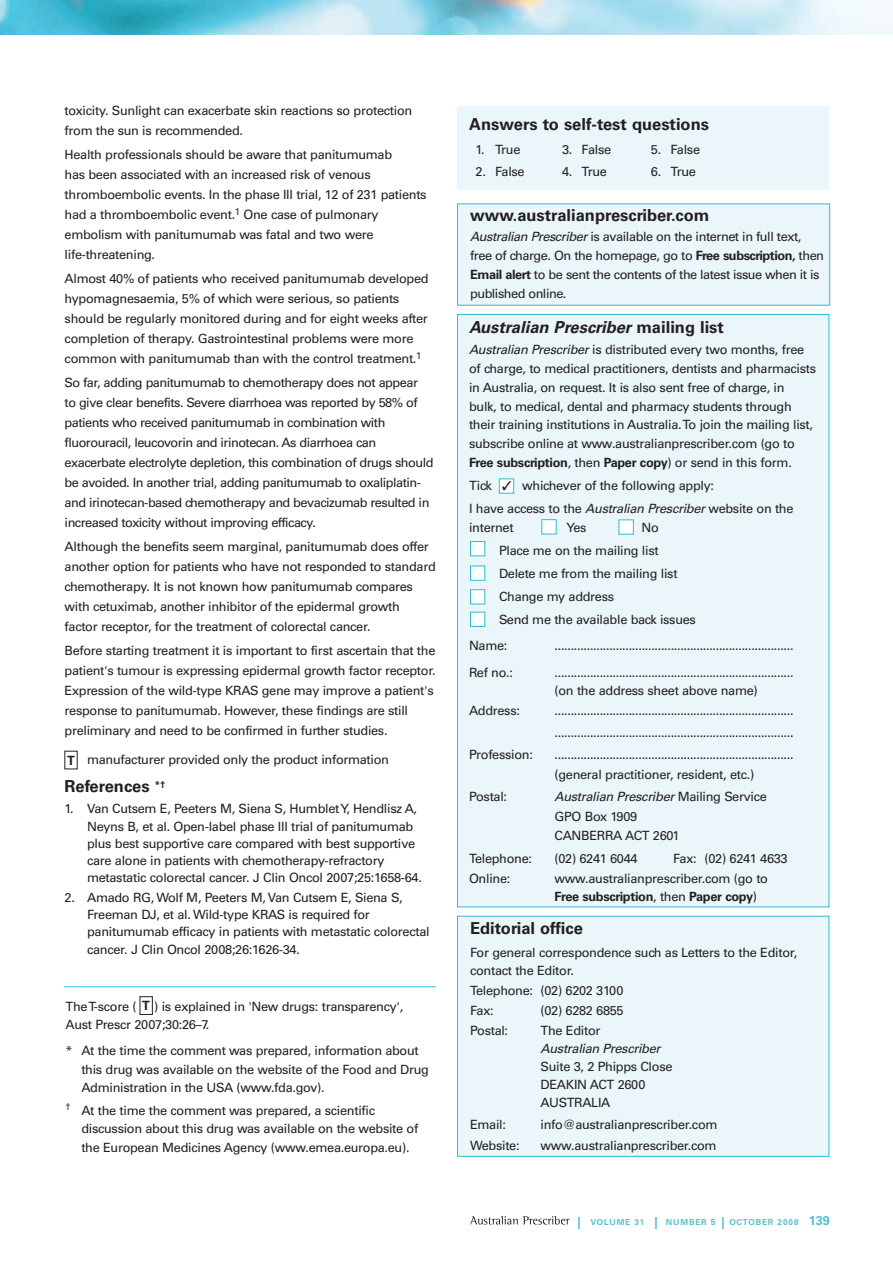
<style>
.page{position:relative;width:893px;height:1263px;background:#fff}
.page>*{position:absolute;margin:0;border:0;box-sizing:border-box;transform-origin:0 0}
.t1{font:700 16.5px "Univers LT";color:#231f20}
.t2{font:italic 700 16.5px "Univers LT";color:#231f20}
.t3{font:12.75px/20px "Univers LT";letter-spacing:-.025em;color:#231f20}
.t4{font:italic 12.75px "Univers LT";letter-spacing:-.025em;color:#231f20}
.t5{font:700 12.75px "Univers LT";color:#231f20}
.t6{font:700 8.25px "Univers LT";letter-spacing:.1em;color:#57bfd4}
.s1{font-weight:700}
.s2{font-style:italic}
.s3{font-style:normal}
.s4{font-size:12px}
.s5{font-size:9px}
.s6{font-size:12.75px}
</style>
<div class="page">
<svg style="left:470px;top:1216px;width:99px;height:8px"></svg>
<hr style="left:64px;top:986px;width:372px;height:1px;background:#2cbdd8">
<div style="left:140px;top:996px;width:13px;height:19px;border:1px solid #231f20"></div>
<img style="left:0;top:0;width:893px;height:34px">
<div style="left:457px;top:106px;width:371px;height:84px;background:#ebf6fa"></div>
<div style="left:457px;top:314px;width:372px;height:593px;background:#ebf6fa"></div>
<div style="left:457px;top:204px;width:373px;height:101px;background:#ebf6fa"></div>
<div style="left:457px;top:203px;width:373px;height:103px;border:1px solid #2cbdd8"></div>
<div style="left:457px;top:916px;width:372px;height:240px;background:#ebf6fa"></div>
<div style="left:457px;top:916px;width:372px;height:241px;border:1px solid #2cbdd8"></div>
<div style="left:542px;top:520px;width:14px;height:14px;background:#fff"></div>
<div style="left:541px;top:519px;width:16px;height:15px;border:1px solid #2cbdd8"></div>
<div style="left:619px;top:520px;width:14px;height:14px;background:#fff"></div>
<div style="left:619px;top:519px;width:15px;height:16px;border:1px solid #2cbdd8"></div>
<div style="left:470px;top:541px;width:15px;height:15px;background:#fff"></div>
<div style="left:470px;top:541px;width:15px;height:15px;border:1px solid #2cbdd8"></div>
<div style="left:470px;top:566px;width:15px;height:14px;background:#fff"></div>
<div style="left:470px;top:566px;width:15px;height:15px;border:1px solid #2cbdd8"></div>
<div style="left:470px;top:590px;width:15px;height:14px;background:#fff"></div>
<div style="left:470px;top:589px;width:15px;height:15px;border:1px solid #2cbdd8"></div>
<div style="left:470px;top:612px;width:15px;height:14px;background:#fff"></div>
<div style="left:470px;top:612px;width:15px;height:15px;border:1px solid #2cbdd8"></div>
<div style="left:499px;top:479px;width:15px;height:14px;background:#fff"></div>
<div style="left:499px;top:478px;width:15px;height:16px;border:1px solid #2cbdd8"></div>
<p class="t3" style="left:65px;top:100px;width:349px">toxicity. Sunlight can exacerbate skin reactions so protection from the sun is recommended.</p>
<p class="t3" style="left:65px;top:145px;width:364px">Health professionals should be aware that panitumumab<br>has been associated with an increased risk of venous thromboembolic events. In the phase III trial, 12 of 231 patients had a thromboembolic event.<sup>1</sup> One case of pulmonary embolism with panitumumab was fatal and two were life-threatening.</p>
<p class="t3" style="left:65px;top:269px;width:365px">Almost 40% of patients who received panitumumab developed hypomagnesaemia, 5% of which were serious, so patients should be regularly monitored during and for eight weeks after completion of therapy. Gastrointestinal problems were more common with panitumumab than with the control treatment.<sup>1</sup></p>
<p class="t3" style="left:65px;top:373px;width:370px">So far, adding panitumumab to chemotherapy does not appear<br>to give clear benefits. Severe diarrhoea was reported by 58% of patients who received panitumumab in combination with fluorouracil, leucovorin and irinotecan. As diarrhoea can exacerbate electrolyte depletion, this combination of drugs should be avoided. In another trial, adding panitumumab to oxaliplatin&shy;and irinotecan-based chemotherapy and bevacizumab resulted in increased toxicity without improving efficacy.</p>
<p class="t3" style="left:65px;top:537px;width:373px">Although the benefits seem marginal, panitumumab does offer another option for patients who have not responded to standard chemotherapy. It is not known how panitumumab compares with cetuximab, another inhibitor of the epidermal growth factor receptor, for the treatment of colorectal cancer.</p>
<p class="t3" style="left:65px;top:640px;width:373px">Before starting treatment it is important to first ascertain that the patient's tumour is expressing epidermal growth factor receptor.<br>Expression of the wild-type KRAS gene may improve a patient's response to panitumumab. However, these findings are still preliminary and need to be confirmed in further studies.</p>
<p class="t3" style="left:87px;top:749px;width:303px">manufacturer provided only the product information</p>
<p class="t1" style="left:65px;top:776px;width:102px">References <sup>*†</sup></p>
<p class="t3" style="left:87px;top:800px;width:336px;line-height:17.2px;text-indent:-22px">1. Van Cutsem E, Peeters M, Siena S, Humblet Y, Hendlisz A, Neyns B, et al. Open-label phase III trial of panitumumab plus best supportive care compared with best supportive care alone in patients with chemotherapy-refractory metastatic colorectal cancer. J Clin Oncol 2007;25:1658-64.</p>
<p class="t3" style="left:87px;top:889px;width:344px;line-height:17.2px;text-indent:-23px">2. Amado RG, Wolf M, Peeters M, Van Cutsem E, Siena S, Freeman DJ, et al. Wild-type KRAS is required for panitumumab efficacy in patients with metastatic colorectal cancer. J Clin Oncol 2008;26:1626-34.</p>
<p class="t5" style="left:67px;top:753px;width:9px">T</p>
<p class="t3" style="left:66px;top:997px;width:339px;line-height:18px">The T-score ( <span class="s1">T</span> ) is explained in 'New drugs: transparency',<br>Aust Prescr 2007;30:26–7.</p>
<p class="t3" style="left:81px;top:1041px;width:349px;line-height:18.5px;text-indent:-16px">* At the time the comment was prepared, information about this drug was available on the website of the Food and Drug<br>Administration in the USA (www.fda.gov).</p>
<p class="t3" style="left:81px;top:1101px;width:338px;line-height:18.5px;text-indent:-16px"><sup>†</sup> At the time the comment was prepared, a scientific discussion about this drug was available on the website of the European Medicines Agency (www.emea.europa.eu).</p>
<p class="t1" style="left:469px;top:115px;width:241px">Answers to self-test questions</p>
<p class="t3" style="left:476px;top:139px;width:46px">1. True</p>
<p class="t3" style="left:476px;top:162px;width:51px">2. False</p>
<p class="t3" style="left:562px;top:139px;width:51px">3. False</p>
<p class="t3" style="left:562px;top:162px;width:46px">4. True</p>
<p class="t3" style="left:651px;top:139px;width:51px">5. False</p>
<p class="t3" style="left:651px;top:162px;width:46px">6. True</p>
<p class="t1" style="left:470px;top:205px;width:241px">www.australianprescriber.com</p>
<p class="t3" style="left:470px;top:228px;width:355px;line-height:18.8px"><span class="s2">Australian Prescriber</span> is available on the internet in full text, free of charge. On the homepage, go to <span class="s1">Free subscription,</span> then <span class="s1">Email alert</span> to be sent the contents of the latest issue when it is published online.</p>
<p class="t2" style="left:469px;top:318px;width:256px">Australian Prescriber <span class="s3">mailing list</span></p>
<p class="t3" style="left:469px;top:340px;width:349px;line-height:18.8px"><span class="s2">Australian Prescriber</span> is distributed every two months, free of charge, to medical practitioners, dentists and pharmacists in Australia, on request. It is also sent free of charge, in<br>bulk, to medical, dental and pharmacy students through their training institutions in Australia. To join the mailing list, subscribe online at www.australianprescriber.com (go to <span class="s1">Free subscription</span>, then <span class="s1">Paper copy</span>) or send in this form.</p>
<p class="t3" style="left:469px;top:474px;width:326px;line-height:23px">Tick ✓ whichever of the following apply:<br>I have access to the <span class="s2">Australian Prescriber</span> website on the</p>
<p class="t3" style="left:469px;top:517px;width:46px">internet</p>
<p class="t3" style="left:567px;top:517px;width:22px">Yes</p>
<p class="t3" style="left:499px;top:516px;width:198px;line-height:23px;text-indent:142px">No<br>Place me on the mailing list<br>Delete me from the mailing list<br>Change my address<br>Send me the available back issues</p>
<p class="t3" style="left:469px;top:636px;width:40px">Name:</p>
<p class="t3" style="left:555px;top:636px;width:241px">..........................................................................</p>
<p class="t3" style="left:469px;top:662px;width:45px">Ref no.:</p>
<p class="t3" style="left:555px;top:663px;width:241px;line-height:18px">.......................................................................... (on the address sheet above name)</p>
<p class="t3" style="left:469px;top:700px;width:52px">Address:</p>
<p class="t3" style="left:555px;top:699px;width:241px;line-height:22.2px">.......................................................................... ..........................................................................</p>
<p class="t3" style="left:469px;top:745px;width:65px">Profession:</p>
<p class="t3" style="left:555px;top:745px;width:241px;line-height:19.5px">.......................................................................... (general practitioner, resident, etc.)</p>
<p class="t3" style="left:469px;top:787px;width:40px">Postal:</p>
<p class="t3" style="left:555px;top:787px;width:214px;line-height:19.5px"><span class="s2">Australian Prescriber</span> Mailing Service<br>GPO Box 1909<br>CANBERRA ACT 2601</p>
<p class="t3" style="left:469px;top:848px;width:64px">Telephone:</p>
<p class="t3" style="left:555px;top:848px;width:85px">(02) 6241 6044</p>
<p class="t3" style="left:673px;top:848px;width:116px">Fax: (02) 6241 4633</p>
<p class="t3" style="left:469px;top:868px;width:43px">Online:</p>
<p class="t3" style="left:555px;top:869px;width:215px;line-height:18px">www.australianprescriber.com (go to<br><span class="s1">Free subscription</span>, then <span class="s1">Paper copy</span>)</p>
<p class="t1" style="left:470px;top:919px;width:114px">Editorial office</p>
<p class="t3" style="left:470px;top:943px;width:329px;line-height:18px">For general correspondence such as Letters to the Editor, contact the Editor.</p>
<p class="t3" style="left:470px;top:980px;width:155px">Telephone: (02) 6202 3100<br>Fax:</p>
<p class="t3" style="left:541px;top:1000px;width:85px">(02) 6282 6855</p>
<p class="t3" style="left:470px;top:1021px;width:40px">Postal:</p>
<p class="t3" style="left:541px;top:1021px;width:61px">The Editor</p>
<p class="t4" style="left:541px;top:1041px;width:121px">Australian Prescriber</p>
<p class="t3" style="left:541px;top:1058px;width:133px;line-height:18px">Suite 3, 2 Phipps Close<br>DEAKIN ACT 2600<br>AUSTRALIA</p>
<p class="t3" style="left:470px;top:1115px;width:37px">Email:</p>
<p class="t3" style="left:541px;top:1115px;width:178px">info@australianprescriber.com</p>
<p class="t3" style="left:470px;top:1136px;width:51px">Website:</p>
<p class="t3" style="left:541px;top:1136px;width:178px">www.australianprescriber.com</p>
<p class="t6" style="left:577px;top:1217px;width:254px"><span class="s4">|</span> Volume 31 <span class="s4">|</span> NUM BER <span class="s5">5</span> <span class="s4">|</span> OCTOBER 2008 <span class="s6">139</span></p>
</div>
